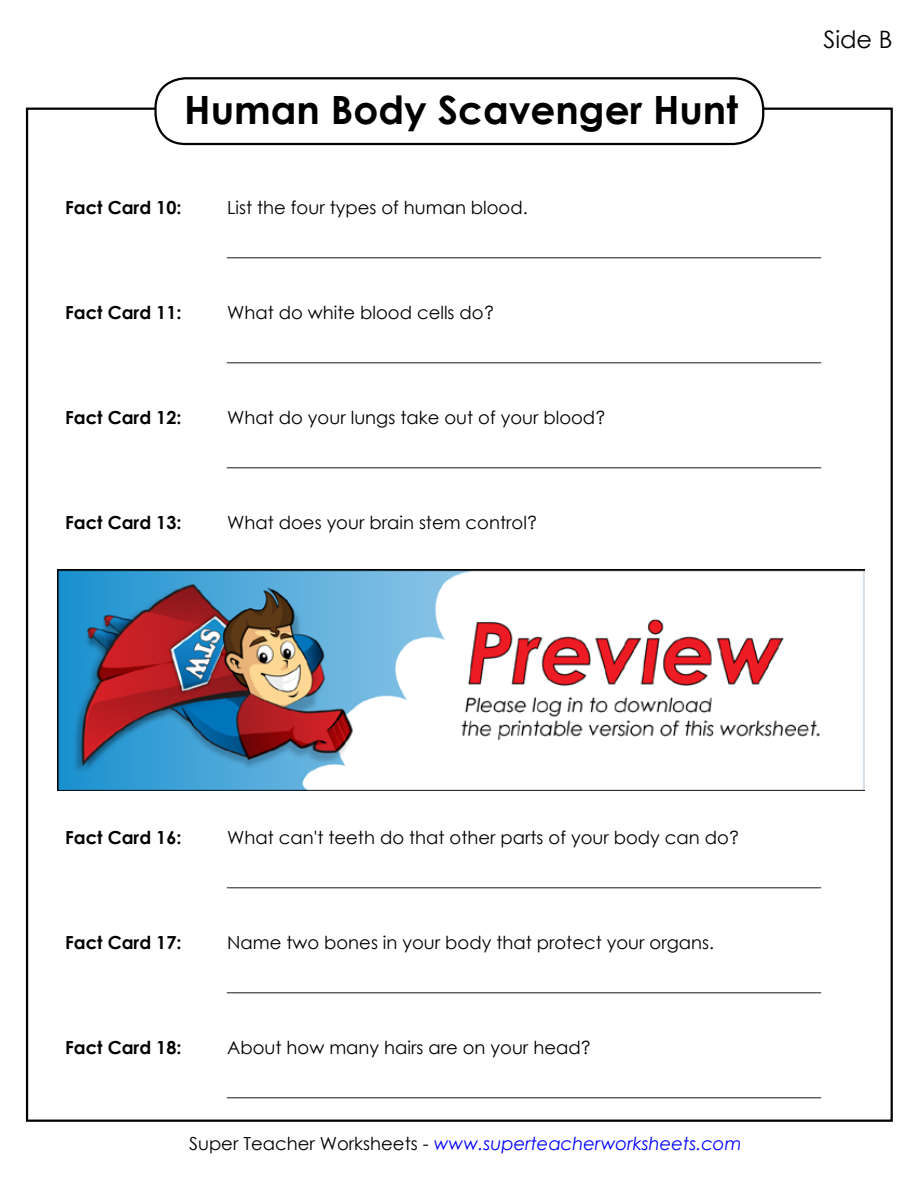
<style>
.page{position:relative;width:918px;height:1188px;background:#fff}
.page>*{position:absolute;margin:0;border:0;box-sizing:border-box;transform-origin:0 0}
.t1{font:700 39px "Century Gothic 2";color:#000}
.t2{font:24px "Century Gothic 2";color:#000}
.t3{font:18px "Century Gothic 2";color:#000}
.t4{font:700 18px "Century Gothic 2";color:#000}
.t5{font:italic 18px "Century Gothic 2";color:#00f}
.s1{font-style:normal;color:#000}
</style>
<div class="page">
<div style="left:154px;top:77px;width:610px;height:68px;border:2px solid #000;border-radius:30px"></div>
<img style="left:57px;top:570px;width:808px;height:220px">
<h1 class="t1" style="left:184px;top:81px;width:555px">Human Body Scavenger Hunt</h1>
<h2 class="t2" style="left:823px;top:23px;width:71px">Side B</h2>
<p class="t4" style="left:65px;top:194px;width:118px">Fact Card 10:</p>
<p class="t3" style="left:227px;top:195px;width:302px">List the four types of human blood.</p>
<p class="t3" style="left:227px;top:237px;width:595px">__________________________________________________________________</p>
<p class="t4" style="left:65px;top:299px;width:118px">Fact Card 11:</p>
<p class="t3" style="left:227px;top:300px;width:269px">What do white blood cells do?</p>
<p class="t3" style="left:227px;top:342px;width:595px">__________________________________________________________________</p>
<p class="t4" style="left:65px;top:404px;width:118px">Fact Card 12:</p>
<p class="t3" style="left:227px;top:405px;width:380px">What do your lungs take out of your blood?</p>
<p class="t3" style="left:227px;top:447px;width:595px">__________________________________________________________________</p>
<p class="t4" style="left:65px;top:509px;width:118px">Fact Card 13:</p>
<p class="t3" style="left:227px;top:510px;width:312px">What does your brain stem control?</p>
<p class="t4" style="left:65px;top:824px;width:118px">Fact Card 16:</p>
<p class="t3" style="left:227px;top:825px;width:514px">What can't teeth do that other parts of your body can do?</p>
<p class="t3" style="left:227px;top:867px;width:595px">__________________________________________________________________</p>
<p class="t4" style="left:65px;top:929px;width:118px">Fact Card 17:</p>
<p class="t3" style="left:227px;top:930px;width:488px">Name two bones in your body that protect your organs.</p>
<p class="t3" style="left:227px;top:972px;width:595px">__________________________________________________________________</p>
<p class="t4" style="left:65px;top:1034px;width:118px">Fact Card 18:</p>
<p class="t3" style="left:227px;top:1035px;width:366px">About how many hairs are on your head?</p>
<p class="t3" style="left:227px;top:1077px;width:595px">__________________________________________________________________</p>
<p class="t5" style="left:189px;top:1131px;width:554px"><span class="s1">Super Teacher Worksheets -</span> www.superteacherworksheets.com</p>
</div>
